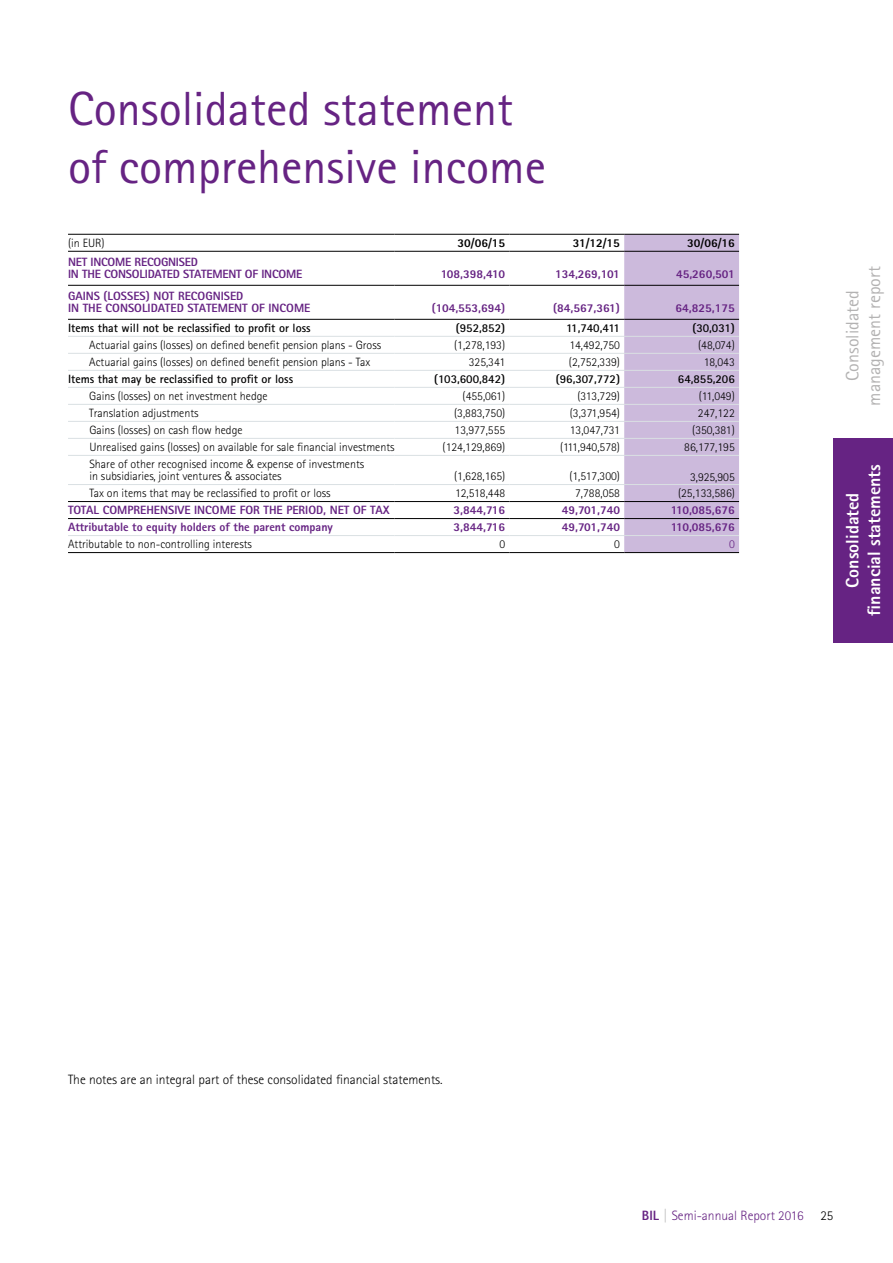
<style>
.page{position:relative;width:893px;height:1263px;background:#fff}
.page>*{position:absolute;margin:0;border:0;box-sizing:border-box;transform-origin:0 0}
.t1{font:48px/57.6px "Rotis Sans Serif Std";color:#662383}
.t2{font:800 18px/21.6px "Rotis Sans Serif Std";color:#fff;text-align:center}
.t3{font:18px/21.6px "Rotis Sans Serif Std";color:#b3b2b2;text-align:center}
.t4{font:300 13.5px "Rotis Sans Serif Std";color:#000}
.t5{font:300 13.5px "Rotis Sans Serif Std";color:#662383}
.t6{font:300 12px/12px "Rotis Sans Serif Std";color:#000}
.t7{font:800 12px/12px "Rotis Sans Serif Std";color:#662383}
.t8{font:700 12px "Rotis Sans Serif Std";color:#000}
.t9{font:800 12px/12px "Rotis Sans Serif Std";letter-spacing:-.02em;color:#662383}
.t10{font:800 12px "Rotis Sans Serif Std";color:#000}
.t11{font:300 12px "Rotis Sans Serif Std";color:#662383}
.s1{font-family:"Helvetica"}
.s2{font-weight:800}
.s3{color:#b3b2b2}
.s4{color:#000}
</style>
<div class="page">
<div style="left:833px;top:438px;width:60px;height:204px;background:#662383"></div>
<div style="left:624px;top:235px;width:115px;height:317px;background:#ccbadc"></div>
<hr style="left:68px;top:251px;width:327px;height:1px;background:#000">
<hr style="left:395px;top:251px;width:114px;height:1px;background:#000">
<hr style="left:509px;top:251px;width:115px;height:1px;background:#000">
<hr style="left:624px;top:251px;width:115px;height:1px;background:#000">
<hr style="left:68px;top:518px;width:327px;height:1px;background:#000">
<hr style="left:395px;top:518px;width:114px;height:1px;background:#000">
<hr style="left:509px;top:518px;width:115px;height:1px;background:#000">
<hr style="left:624px;top:518px;width:115px;height:1px;background:#000">
<hr style="left:68px;top:552px;width:327px;height:1px;background:#000">
<hr style="left:395px;top:552px;width:114px;height:1px;background:#000">
<hr style="left:509px;top:552px;width:115px;height:1px;background:#000">
<hr style="left:624px;top:552px;width:115px;height:1px;background:#000">
<hr style="left:68px;top:319px;width:327px;height:1px;background:#000">
<hr style="left:395px;top:319px;width:114px;height:1px;background:#000">
<hr style="left:509px;top:319px;width:115px;height:1px;background:#000">
<hr style="left:624px;top:319px;width:115px;height:1px;background:#000">
<hr style="left:68px;top:336px;width:327px;height:1px;background:#dae0e3">
<hr style="left:395px;top:336px;width:114px;height:1px;background:#dae0e3">
<hr style="left:509px;top:336px;width:115px;height:1px;background:#dae0e3">
<hr style="left:624px;top:336px;width:115px;height:1px;background:#dae0e3">
<hr style="left:68px;top:353px;width:327px;height:1px;background:#dae0e3">
<hr style="left:395px;top:353px;width:114px;height:1px;background:#dae0e3">
<hr style="left:509px;top:353px;width:115px;height:1px;background:#dae0e3">
<hr style="left:624px;top:353px;width:115px;height:1px;background:#dae0e3">
<hr style="left:68px;top:370px;width:327px;height:1px;background:#dae0e3">
<hr style="left:395px;top:370px;width:114px;height:1px;background:#dae0e3">
<hr style="left:509px;top:370px;width:115px;height:1px;background:#dae0e3">
<hr style="left:624px;top:370px;width:115px;height:1px;background:#dae0e3">
<hr style="left:68px;top:387px;width:327px;height:1px;background:#dae0e3">
<hr style="left:395px;top:387px;width:114px;height:1px;background:#dae0e3">
<hr style="left:509px;top:387px;width:115px;height:1px;background:#dae0e3">
<hr style="left:624px;top:387px;width:115px;height:1px;background:#dae0e3">
<hr style="left:68px;top:404px;width:327px;height:1px;background:#dae0e3">
<hr style="left:395px;top:404px;width:114px;height:1px;background:#dae0e3">
<hr style="left:509px;top:404px;width:115px;height:1px;background:#dae0e3">
<hr style="left:624px;top:404px;width:115px;height:1px;background:#dae0e3">
<hr style="left:68px;top:421px;width:327px;height:1px;background:#dae0e3">
<hr style="left:395px;top:421px;width:114px;height:1px;background:#dae0e3">
<hr style="left:509px;top:421px;width:115px;height:1px;background:#dae0e3">
<hr style="left:624px;top:421px;width:115px;height:1px;background:#dae0e3">
<hr style="left:68px;top:438px;width:327px;height:1px;background:#dae0e3">
<hr style="left:395px;top:438px;width:114px;height:1px;background:#dae0e3">
<hr style="left:509px;top:438px;width:115px;height:1px;background:#dae0e3">
<hr style="left:624px;top:438px;width:115px;height:1px;background:#dae0e3">
<hr style="left:68px;top:455px;width:327px;height:1px;background:#dae0e3">
<hr style="left:395px;top:455px;width:114px;height:1px;background:#dae0e3">
<hr style="left:509px;top:455px;width:115px;height:1px;background:#dae0e3">
<hr style="left:624px;top:455px;width:115px;height:1px;background:#dae0e3">
<hr style="left:68px;top:484px;width:327px;height:1px;background:#dae0e3">
<hr style="left:395px;top:484px;width:114px;height:1px;background:#dae0e3">
<hr style="left:509px;top:484px;width:115px;height:1px;background:#dae0e3">
<hr style="left:624px;top:484px;width:115px;height:1px;background:#dae0e3">
<hr style="left:68px;top:535px;width:327px;height:1px;background:#dae0e3">
<hr style="left:395px;top:535px;width:114px;height:1px;background:#dae0e3">
<hr style="left:509px;top:535px;width:115px;height:1px;background:#dae0e3">
<hr style="left:624px;top:535px;width:115px;height:1px;background:#dae0e3">
<hr style="left:68px;top:285px;width:327px;height:1px;background:#000">
<hr style="left:395px;top:285px;width:114px;height:1px;background:#000">
<hr style="left:509px;top:285px;width:115px;height:1px;background:#000">
<hr style="left:624px;top:285px;width:115px;height:1px;background:#000">
<hr style="left:68px;top:234px;width:327px;height:1px;background:#000">
<hr style="left:395px;top:234px;width:114px;height:1px;background:#000">
<hr style="left:509px;top:234px;width:115px;height:1px;background:#000">
<hr style="left:624px;top:234px;width:115px;height:1px;background:#000">
<hr style="left:68px;top:501px;width:327px;height:1px;background:#000">
<hr style="left:395px;top:501px;width:114px;height:1px;background:#000">
<hr style="left:509px;top:501px;width:115px;height:1px;background:#000">
<hr style="left:624px;top:501px;width:115px;height:1px;background:#000">
<h1 class="t1" style="left:68px;top:81px;width:480px">Consolidated statement of comprehensive income</h1>
<p class="t6" style="left:68px;top:237px;width:38px">(in EUR)</p>
<p class="t10" style="left:458px;top:235px;width:49px">30/06/15</p>
<p class="t10" style="left:573px;top:235px;width:49px">31/12/15</p>
<p class="t10" style="left:687px;top:235px;width:49px">30/06/16</p>
<p class="t9" style="left:68px;top:256px;width:236px">NET INCOME RECOGNISED<br>IN THE CONSOLIDATED STATEMENT OF INCOME</p>
<p class="t9" style="left:441px;top:268px;width:66px">108,398,410</p>
<p class="t7" style="left:555px;top:268px;width:66px">134,269,101</p>
<p class="t7" style="left:676px;top:268px;width:60px">45,260,501</p>
<p class="t7" style="left:68px;top:290px;width:244px">GAINS (LOSSES) NOT RECOGNISED<br>IN THE CONSOLIDATED STATEMENT OF INCOME</p>
<p class="t7" style="left:432px;top:302px;width:75px">(104,553,694)</p>
<p class="t7" style="left:553px;top:302px;width:68px">(84,567,361)</p>
<p class="t7" style="left:676px;top:302px;width:61px">64,825,175</p>
<p class="t8" style="left:68px;top:320px;width:244px">Items that will not be reclassified to profit or loss</p>
<p class="t8" style="left:456px;top:320px;width:51px">(952,852)</p>
<p class="t8" style="left:566px;top:320px;width:55px">11,740,411</p>
<p class="t8" style="left:692px;top:320px;width:44px">(30,031)</p>
<p class="t6" style="left:89px;top:339px;width:293px">Actuarial gains (losses) on defined benefit pension plans - Gross</p>
<p class="t6" style="left:454px;top:339px;width:53px">(1,278,193)</p>
<p class="t6" style="left:569px;top:339px;width:52px">14,492,750</p>
<p class="t6" style="left:698px;top:339px;width:38px">(48,074)</p>
<p class="t6" style="left:89px;top:356px;width:283px">Actuarial gains (losses) on defined benefit pension plans - Tax</p>
<p class="t6" style="left:469px;top:356px;width:38px">325,341</p>
<p class="t6" style="left:569px;top:356px;width:53px">(2,752,339)</p>
<p class="t6" style="left:704px;top:356px;width:33px">18,043</p>
<p class="t8" style="left:68px;top:371px;width:227px">Items that may be reclassified to profit or loss</p>
<p class="t8" style="left:434px;top:371px;width:72px">(103,600,842)</p>
<p class="t8" style="left:556px;top:371px;width:66px">(96,307,772)</p>
<p class="t8" style="left:678px;top:371px;width:58px">64,855,206</p>
<p class="t6" style="left:89px;top:390px;width:180px">Gains (losses) on net investment hedge</p>
<p class="t6" style="left:463px;top:390px;width:44px">(455,061)</p>
<p class="t6" style="left:577px;top:390px;width:44px">(313,729)</p>
<p class="t6" style="left:699px;top:390px;width:37px">(11,049)</p>
<p class="t6" style="left:89px;top:407px;width:111px">Translation adjustments</p>
<p class="t6" style="left:454px;top:407px;width:53px">(3,883,750)</p>
<p class="t6" style="left:570px;top:407px;width:52px">(3,371,954)</p>
<p class="t6" style="left:698px;top:407px;width:38px">247,122</p>
<p class="t6" style="left:89px;top:424px;width:155px">Gains (losses) on cash flow hedge</p>
<p class="t6" style="left:455px;top:424px;width:52px">13,977,555</p>
<p class="t6" style="left:570px;top:424px;width:52px">13,047,731</p>
<p class="t6" style="left:692px;top:424px;width:44px">(350,381)</p>
<p class="t6" style="left:89px;top:441px;width:307px">Unrealised gains (losses) on available for sale financial investments</p>
<p class="t6" style="left:443px;top:441px;width:64px">(124,129,869)</p>
<p class="t6" style="left:560px;top:441px;width:61px">(111,940,578)</p>
<p class="t6" style="left:684px;top:441px;width:52px">86,177,195</p>
<p class="t6" style="left:89px;top:458px;width:276px">Share of other recognised income <span class="s1">&amp;</span> expense of investments in subsidiaries, joint ventures <span class="s1">&amp;</span> associates</p>
<p class="t6" style="left:454px;top:470px;width:53px">(1,628,165)</p>
<p class="t6" style="left:569px;top:470px;width:52px">(1,517,300)</p>
<p class="t6" style="left:690px;top:471px;width:46px">3,925,905</p>
<p class="t6" style="left:89px;top:487px;width:243px">Tax on items that may be reclassified to profit or loss</p>
<p class="t6" style="left:455px;top:487px;width:52px">12,518,448</p>
<p class="t6" style="left:575px;top:487px;width:46px">7,788,058</p>
<p class="t6" style="left:678px;top:487px;width:58px">(25,133,586)</p>
<p class="t7" style="left:68px;top:504px;width:323px">TOTAL COMPREHENSIVE INCOME FOR THE PERIOD, NET OF TAX</p>
<p class="t7" style="left:454px;top:504px;width:53px">3,844,716</p>
<p class="t7" style="left:562px;top:504px;width:60px">49,701,740</p>
<p class="t7" style="left:671px;top:504px;width:66px">110,085,676</p>
<p class="t7" style="left:68px;top:521px;width:266px">Attributable to equity holders of the parent company</p>
<p class="t7" style="left:454px;top:521px;width:53px">3,844,716</p>
<p class="t7" style="left:562px;top:521px;width:60px">49,701,740</p>
<p class="t7" style="left:671px;top:521px;width:66px">110,085,676</p>
<p class="t6" style="left:68px;top:538px;width:185px">Attributable to non-controlling interests</p>
<p class="t6" style="left:499px;top:538px;width:7px">0</p>
<p class="t6" style="left:614px;top:538px;width:7px">0</p>
<p class="t11" style="left:729px;top:537px;width:7px">0</p>
<h2 class="t3" style="left:842px;top:406px;width:141px;rotate:-90deg">Consolidated management report</h2>
<h2 class="t2" style="left:841px;top:616px;width:153px;rotate:-90deg">Consolidated financial statements</h2>
<p class="t4" style="left:68px;top:1072px;width:376px">The notes are an integral part of these consolidated financial statements.</p>
<p class="t5" style="left:642px;top:1208px;width:193px"><span class="s2">BIL</span> <span class="s3">|</span> Semi-annual Report 2016 <span class="s4">25</span></p>
</div>
